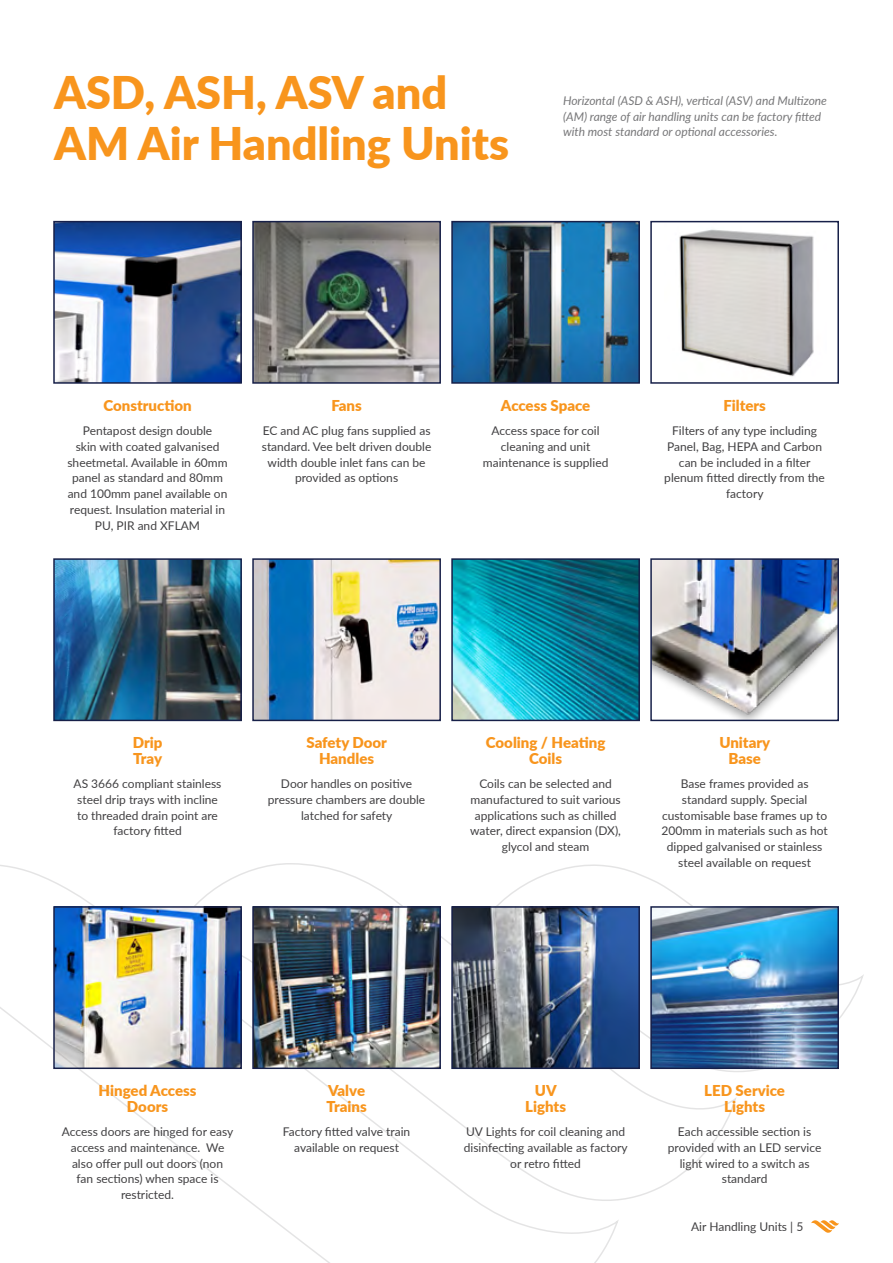
<style>
.page{position:relative;width:893px;height:1263px;background:#fff}
.page>*{position:absolute;margin:0;border:0;box-sizing:border-box;transform-origin:0 0}
.t1{font:900 45px/51px "Lato";color:#f8951d}
.t2{font:900 15px/15.8px "Lato";color:#f8951d;text-align:center}
.t3{font:12px/15.8px "Lato";color:#414042;text-align:center}
.t4{font:italic 12px/15.8px "Lato";color:#777779}
</style>
<div class="page">
<svg style="left:620px;top:867px;width:244px;height:238px"></svg>
<svg style="left:0;top:863px;width:620px;height:400px"></svg>
<img style="left:56px;top:224px;width:183px;height:157px">
<div style="left:53px;top:221px;width:189px;height:163px;border:2px solid #172049"></div>
<img style="left:255px;top:561px;width:183px;height:157px">
<div style="left:252px;top:558px;width:189px;height:163px;border:2px solid #172049"></div>
<img style="left:679px;top:229px;width:135px;height:148px">
<div style="left:650px;top:221px;width:189px;height:163px;border:2px solid #172049"></div>
<img style="left:255px;top:909px;width:183px;height:157px">
<div style="left:252px;top:906px;width:189px;height:163px;border:2px solid #172049"></div>
<img style="left:454px;top:909px;width:183px;height:157px">
<div style="left:451px;top:906px;width:189px;height:163px;border:2px solid #172049"></div>
<img style="left:454px;top:224px;width:183px;height:157px">
<div style="left:451px;top:221px;width:189px;height:163px;border:2px solid #172049"></div>
<img style="left:653px;top:561px;width:183px;height:157px">
<div style="left:650px;top:558px;width:189px;height:163px;border:2px solid #172049"></div>
<img style="left:56px;top:561px;width:183px;height:157px">
<div style="left:53px;top:558px;width:189px;height:163px;border:2px solid #172049"></div>
<img style="left:454px;top:561px;width:183px;height:157px">
<div style="left:451px;top:558px;width:189px;height:163px;border:2px solid #172049"></div>
<img style="left:255px;top:224px;width:183px;height:157px">
<div style="left:252px;top:221px;width:189px;height:163px;border:2px solid #172049"></div>
<img style="left:56px;top:909px;width:183px;height:157px">
<div style="left:53px;top:906px;width:189px;height:163px;border:2px solid #172049"></div>
<img style="left:653px;top:909px;width:183px;height:157px">
<div style="left:650px;top:906px;width:189px;height:163px;border:2px solid #172049"></div>
<svg style="left:811px;top:1220px;width:28px;height:13px"></svg>
<h1 class="t1" style="left:54px;top:65px;width:457px">ASD, ASH, ASV and<br>AM Air Handling Units</h1>
<p class="t4" style="left:563px;top:92px;width:265px">Horizontal (ASD &amp; ASH), vertical (ASV) and Multizone (AM) range of air handling units can be factory fitted with most standard or optional accessories.</p>
<p class="t2" style="left:103px;top:397px;width:90px">Construction</p>
<p class="t3" style="left:67px;top:422px;width:162px">Pentapost design double<br>skin with coated galvanised sheetmetal. Available in 60mm panel as standard and 80mm and 100mm panel available on request. Insulation material in<br>PU, PIR and XFLAM</p>
<p class="t2" style="left:331px;top:397px;width:32px">Fans</p>
<p class="t3" style="left:262px;top:422px;width:171px">EC and AC plug fans supplied as standard. Vee belt driven double width double inlet fans can be provided as options</p>
<p class="t2" style="left:501px;top:397px;width:91px">Access Space</p>
<p class="t3" style="left:483px;top:422px;width:127px">Access space for coil cleaning and unit maintenance is supplied</p>
<p class="t2" style="left:723px;top:397px;width:44px">Filters</p>
<p class="t3" style="left:664px;top:422px;width:162px">Filters of any type including<br>Panel, Bag, HEPA and Carbon can be included in a filter plenum fitted directly from the factory</p>
<p class="t2" style="left:133px;top:734px;width:31px;text-align:left">Drip<br>Tray</p>
<p class="t3" style="left:74px;top:775px;width:149px">AS 3666 compliant stainless steel drip trays with incline to threaded drain point are factory fitted</p>
<p class="t2" style="left:306px;top:734px;width:82px">Safety Door<br>Handles</p>
<p class="t3" style="left:268px;top:775px;width:159px">Door handles on positive pressure chambers are double latched for safety</p>
<p class="t2" style="left:486px;top:734px;width:121px">Cooling / Heating<br>Coils</p>
<p class="t3" style="left:470px;top:775px;width:152px">Coils can be selected and manufactured to suit various applications such as chilled water, direct expansion (DX), glycol and steam</p>
<p class="t2" style="left:719px;top:734px;width:52px">Unitary<br>Base</p>
<p class="t3" style="left:661px;top:775px;width:168px">Base frames provided as standard supply. Special customisable base frames up to<br>200mm in materials such as hot dipped galvanised or stainless steel available on request</p>
<p class="t2" style="left:99px;top:1082px;width:99px">Hinged Access<br>Doors</p>
<p class="t3" style="left:62px;top:1123px;width:173px">Access doors are hinged for easy access and maintenance. We also offer pull out doors (non<br>fan sections) when space is restricted.</p>
<p class="t2" style="left:326px;top:1082px;width:42px;text-align:left">Valve<br>Trains</p>
<p class="t3" style="left:283px;top:1123px;width:129px">Factory fitted valve train available on request</p>
<p class="t2" style="left:525px;top:1082px;width:42px">UV<br>Lights</p>
<p class="t3" style="left:464px;top:1123px;width:165px">UV Lights for coil cleaning and disinfecting available as factory or retro fitted</p>
<p class="t2" style="left:704px;top:1082px;width:82px">LED Service<br>Lights</p>
<p class="t3" style="left:668px;top:1123px;width:155px">Each accessible section is provided with an LED service light wired to a switch as standard</p>
<p class="t3" style="left:691px;top:1218px;width:114px">Air Handling Units | 5</p>
</div>
